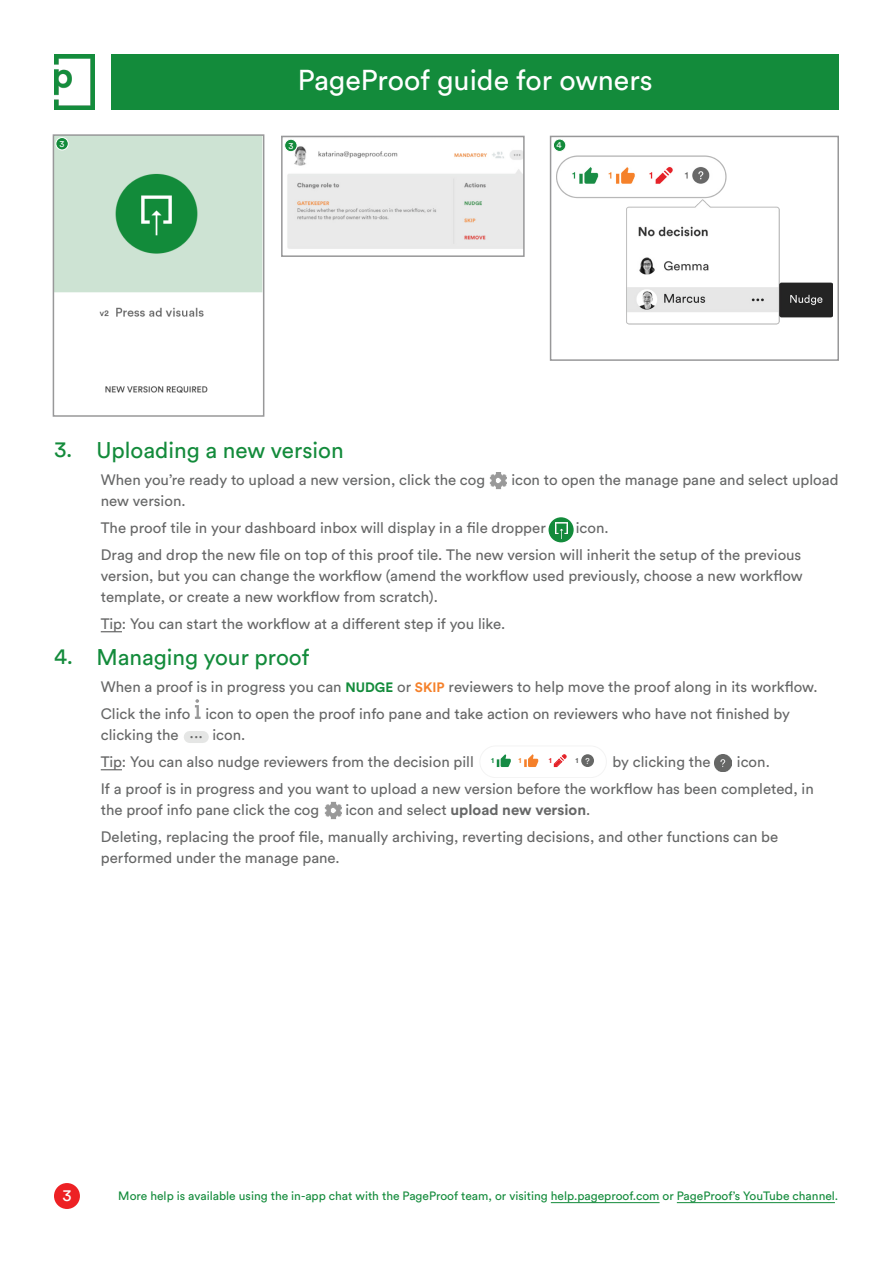
<style>
.page{position:relative;width:893px;height:1263px;background:#fff}
.page>*{position:absolute;margin:0;border:0;box-sizing:border-box;transform-origin:0 0}
.t1{font:28.5px "Circular Pro";color:#fff}
.t2{font:22.5px "Circular Pro";color:#138b3b}
.t3{font:19.5px "Minion Pro";color:#666767}
.t4{font:16.5px "Circular Pro";color:#fff}
.t5{font:15px/27px "Circular Pro";color:#666767}
.t6{font:12px "Circular Pro";color:#138b3b}
.t7{font:9px "Circular Pro";color:#fff}
.t8{font:700 7.5px "Circular Pro";color:#666766}
.t9{font:700 7.5px "Circular Pro";color:#168b44}
.t10{font:700 7.5px "Circular Pro";color:#f5802a}
.t11{font:700 7.5px "Circular Pro";color:#e42026}
.s1{font-weight:700;font-size:13.5px;color:#138b3b}
.s2{font-weight:700;font-size:13.5px;color:#f5812b}
.s3{font-weight:400;font-size:8.4px;color:#fff}
.s4{font-weight:700}
</style>
<div class="page">
<div style="left:54px;top:1183px;width:26px;height:26px;background:#ed2124;border-radius:50%"></div>
<div style="left:112px;top:54px;width:727px;height:55px;background:#138b3b"></div>
<img style="left:54px;top:54px;width:40px;height:55px">
<img style="left:287px;top:142px;width:235px;height:107px">
<div style="left:281px;top:136px;width:244px;height:121px;border:2px solid #989899"></div>
<svg style="left:101px;top:631px;width:21px;height:1px"></svg>
<svg style="left:101px;top:769px;width:21px;height:1px"></svg>
<hr style="left:551px;top:1202px;width:109px;height:1px;background:#138b3b">
<hr style="left:677px;top:1202px;width:158px;height:1px;background:#138b3b">
<img style="left:489px;top:472px;width:18px;height:18px">
<img style="left:324px;top:802px;width:18px;height:18px">
<div style="left:190px;top:731px;width:13px;height:12px;background:#e5e6e5"></div>
<svg style="left:195px;top:699px;width:6px;height:20px"></svg>
<svg style="left:549px;top:517px;width:25px;height:25px"></svg>
<img style="left:555px;top:523px;width:12px;height:15px">
<img style="left:714px;top:754px;width:18px;height:17px">
<img style="left:56px;top:137px;width:205px;height:256px">
<div style="left:53px;top:134px;width:211px;height:283px;border:2px solid #989899"></div>
<div style="left:480px;top:746px;width:127px;height:32px;border:1px solid #e5e5e5;border-radius:16px"></div>
<svg style="left:497px;top:754px;width:14px;height:13px"></svg>
<svg style="left:524px;top:754px;width:14px;height:13px"></svg>
<svg style="left:554px;top:754px;width:13px;height:13px"></svg>
<div style="left:581px;top:754px;width:13px;height:13px;background:#666766;border-radius:50%"></div>
<div style="left:56px;top:138px;width:12px;height:12px;background:#138b3b;border-radius:50%"></div>
<div style="left:55px;top:137px;width:14px;height:13px;border:1px solid #fff;border-radius:50%"></div>
<img style="left:556px;top:142px;width:276px;height:183px">
<div style="left:550px;top:136px;width:289px;height:225px;border:2px solid #989899"></div>
<div style="left:285px;top:139px;width:12px;height:13px;background:#138b3b;border-radius:50%"></div>
<div style="left:284px;top:139px;width:13px;height:13px;border:1px solid #fff;border-radius:50%"></div>
<div style="left:553px;top:139px;width:13px;height:12px;background:#138b3b;border-radius:50%"></div>
<div style="left:553px;top:139px;width:13px;height:13px;border:1px solid #fff;border-radius:50%"></div>
<h1 class="t1" style="left:298px;top:60px;width:356px">PageProof guide for owners</h1>
<p class="t7" style="left:60px;top:138px;width:6px">3</p>
<p class="t7" style="left:288px;top:139px;width:6px">3</p>
<p class="t7" style="left:556px;top:139px;width:7px">4</p>
<h2 class="t2" style="left:54px;top:434px;width:20px">3.</h2>
<h2 class="t2" style="left:54px;top:641px;width:21px">4.</h2>
<h2 class="t2" style="left:97px;top:435px;width:249px">Uploading a new version</h2>
<p class="t5" style="left:101px;top:465px;width:386px">When you’re ready to upload a new version, click the cog</p>
<p class="t5" style="left:511px;top:465px;width:329px">icon to open the manage pane and select upload</p>
<p class="t5" style="left:101px;top:486px;width:447px">new version.<br>The proof tile in your dashboard inbox will display in a file dropper</p>
<p class="t5" style="left:101px;top:513px;width:702px;text-indent:475px">icon.<br>Drag and drop the new file on top of this proof tile. The new version will inherit the setup of the previous</p>
<p class="t5" style="left:101px;top:564px;width:704px;line-height:21px">version, but you can change the workflow (amend the workflow used previously, choose a new workflow template, or create a new workflow from scratch).</p>
<p class="t5" style="left:101px;top:609px;width:406px">Tip: You can start the workflow at a different step if you like.</p>
<h2 class="t2" style="left:97px;top:642px;width:214px">Managing your proof</h2>
<p class="t5" style="left:101px;top:672px;width:718px">When a proof is in progress you can <span class="s1">NUDGE</span> or <span class="s2">SKIP</span> reviewers to help move the proof along in its workflow.<br>Click the info icon to open the proof info pane and take action on reviewers who have not finished by</p>
<p class="t5" style="left:101px;top:720px;width:79px">clicking the</p>
<p class="t5" style="left:101px;top:720px;width:375px;text-indent:112px">icon.<br>Tip: You can also nudge reviewers from the decision pill</p>
<h3 class="t3" style="left:190px;top:719px;width:15px">...</h3>
<p class="t5" style="left:101px;top:747px;width:714px;text-indent:636px">icon.<br>If a proof is in progress and you want to upload a new version before the workflow has been completed, in</p>
<p class="t5" style="left:101px;top:795px;width:220px">the proof info pane click the cog</p>
<p class="t5" style="left:613px;top:747px;width:100px">by clicking the</p>
<p class="t9" style="left:491px;top:755px;width:4px">1</p>
<p class="t10" style="left:518px;top:755px;width:4px">1</p>
<p class="t11" style="left:549px;top:755px;width:4px">1</p>
<p class="t8" style="left:575px;top:755px;width:16px">1 <span class="s3">?</span></p>
<p class="t5" style="left:101px;top:795px;width:679px;text-indent:245px">icon and select <span class="s4">upload new version</span>.<br>Deleting, replacing the proof file, manually archiving, reverting decisions, and other functions can be</p>
<p class="t5" style="left:101px;top:843px;width:240px">performed under the manage pane.</p>
<p class="t4" style="left:62px;top:1184px;width:11px">3</p>
<p class="t6" style="left:118px;top:1188px;width:721px">More help is available using the in-app chat with the PageProof team, or visiting help.pageproof.com or PageProof’s YouTube channel.</p>
</div>
